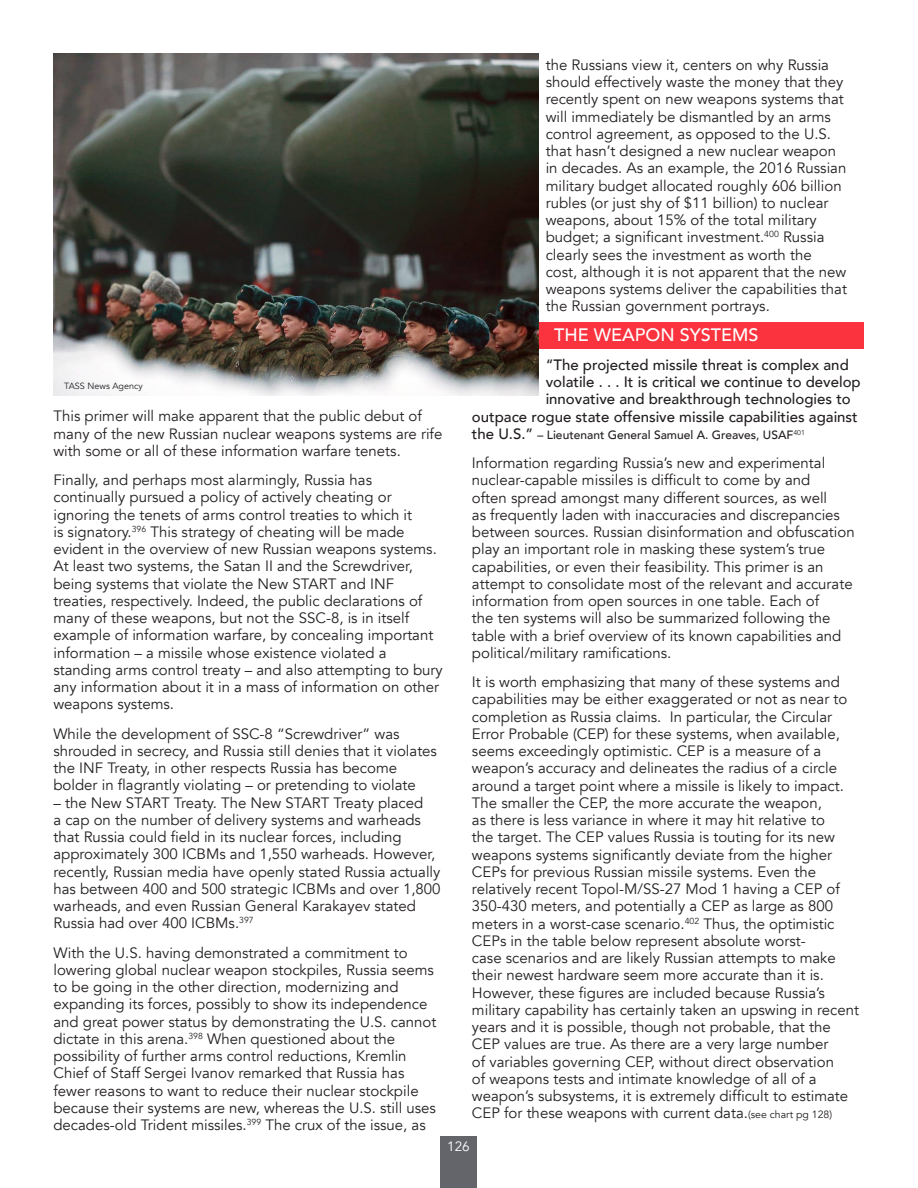
<style>
.page{position:relative;width:918px;height:1188px;background:#fff}
.page>*{position:absolute;margin:0;border:0;box-sizing:border-box;transform-origin:0 0}
.t1{font:500 18px "Avenir";color:#fff}
.t2{font:15px/17.2px "Avenir";color:#231f20}
.t3{font:500 15px "Avenir";color:#231f20}
.t4{font:13.5px "Avenir";color:#fff}
.t5{font:500 12px "Avenir";color:#231f20}
.t6{font:9px "Avenir";color:#231f20}
.s1{font-size:15px}
.s2{font-size:10.5px}
</style>
<div class="page">
<div style="left:440px;top:1136px;width:37px;height:52px;background:#63656a"></div>
<div style="left:539px;top:322px;width:324px;height:27px;background:#fb333e"></div>
<img style="left:53px;top:54px;width:486px;height:342px">
<p class="t6" style="left:64px;top:380px;width:80px">TASS News Agency</p>
<p class="t2" style="left:53px;top:408px;width:390px">This primer will make apparent that the public debut of many of the new Russian nuclear weapons systems are rife with some or all of these information warfare tenets.</p>
<p class="t2" style="left:53px;top:471px;width:391px">Finally, and perhaps most alarmingly, Russia has continually pursued a policy of actively cheating or ignoring the tenets of arms control treaties to which it<br>is signatory.<sup>396</sup> This strategy of cheating will be made evident in the overview of new Russian weapons systems.<br>At least two systems, the Satan II and the Screwdriver, being systems that violate the New START and INF treaties, respectively. Indeed, the public declarations of many of these weapons, but not the SSC-8, is in itself example of information warfare, by concealing important information – a missile whose existence violated a standing arms control treaty – and also attempting to bury any information about it in a mass of information on other weapons systems.</p>
<p class="t2" style="left:53px;top:725px;width:385px">While the development of SSC-8 “Screwdriver” was shrouded in secrecy, and Russia still denies that it violates the INF Treaty, in other respects Russia has become bolder in flagrantly violating – or pretending to violate</p>
<p class="t2" style="left:53px;top:794px;width:389px">– the New START Treaty. The New START Treaty placed<br>a cap on the number of delivery systems and warheads that Russia could field in its nuclear forces, including approximately 300 ICBMs and 1,550 warheads. However, recently, Russian media have openly stated Russia actually has between 400 and 500 strategic ICBMs and over 1,800 warheads, and even Russian General Karakayev stated Russia had over 400 ICBMs.<sup>397</sup></p>
<p class="t2" style="left:53px;top:944px;width:385px">With the U.S. having demonstrated a commitment to lowering global nuclear weapon stockpiles, Russia seems to be going in the other direction, modernizing and expanding its forces, possibly to show its independence and great power status by demonstrating the U.S. cannot dictate in this arena.<sup>398</sup> When questioned about the possibility of further arms control reductions, Kremlin Chief of Staff Sergei Ivanov remarked that Russia has fewer reasons to want to reduce their nuclear stockpile because their systems are new, whereas the U.S. still uses decades-old Trident missiles.<sup>399</sup> The crux of the issue, as</p>
<p class="t2" style="left:546px;top:56px;width:303px">the Russians view it, centers on why Russia should effectively waste the money that they recently spent on new weapons systems that will immediately be dismantled by an arms control agreement, as opposed to the U.S. that hasn’t designed a new nuclear weapon in decades. As an example, the 2016 Russian military budget allocated roughly 606 billion rubles (or just shy of $11 billion) to nuclear weapons, about 15% of the total military budget; a significant investment.<sup>400</sup> Russia clearly sees the investment as worth the cost, although it is not apparent that the new weapons systems deliver the capabilities that the Russian government portrays.</p>
<p class="t1" style="left:554px;top:319px;width:206px">THE WEAPON SYSTEMS</p>
<p class="t3" style="left:546px;top:352px;width:305px">“The projected missile threat is complex and</p>
<p class="t3" style="left:546px;top:369px;width:317px">volatile . . . It is critical we continue to develop</p>
<p class="t3" style="left:546px;top:386px;width:307px">innovative and breakthrough technologies to</p>
<p class="t3" style="left:472px;top:403px;width:387px">outpace rogue state offensive missile capabilities against</p>
<p class="t5" style="left:472px;top:424px;width:335px"><span class="s1">the U.S.”</span> – Lieutenant General Samuel A. Greaves, USAF<sup>401</sup></p>
<p class="t2" style="left:472px;top:454px;width:384px">Information regarding Russia’s new and experimental nuclear-capable missiles is difficult to come by and<br>often spread amongst many different sources, as well<br>as frequently laden with inaccuracies and discrepancies between sources. Russian disinformation and obfuscation play an important role in masking these system’s true capabilities, or even their feasibility. This primer is an attempt to consolidate most of the relevant and accurate information from open sources in one table. Each of<br>the ten systems will also be summarized following the table with a brief overview of its known capabilities and political/military ramifications.</p>
<p class="t2" style="left:472px;top:673px;width:389px">It is worth emphasizing that many of these systems and capabilities may be either exaggerated or not as near to completion as Russia claims. In particular, the Circular Error Probable (CEP) for these systems, when available, seems exceedingly optimistic. CEP is a measure of a weapon’s accuracy and delineates the radius of a circle around a target point where a missile is likely to impact.<br>The smaller the CEP, the more accurate the weapon,<br>as there is less variance in where it may hit relative to<br>the target. The CEP values Russia is touting for its new weapons systems significantly deviate from the higher CEPs for previous Russian missile systems. Even the relatively recent Topol-M/SS-27 Mod 1 having a CEP of 350-430 meters, and potentially a CEP as large as 800 meters in a worst-case scenario.<sup>402</sup> Thus, the optimistic CEPs in the table below represent absolute worst-<br>case scenarios and are likely Russian attempts to make their newest hardware seem more accurate than it is.<br>However, these figures are included because Russia’s military capability has certainly taken an upswing in recent years and it is possible, though not probable, that the CEP values are true. As there are a very large number<br>of variables governing CEP, without direct observation<br>of weapons tests and intimate knowledge of all of a weapon’s subsystems, it is extremely difficult to estimate CEP for these weapons with current data.<span class="s2">(see chart pg 128)</span></p>
<p class="t4" style="left:447px;top:1138px;width:24px">126</p>
</div>
